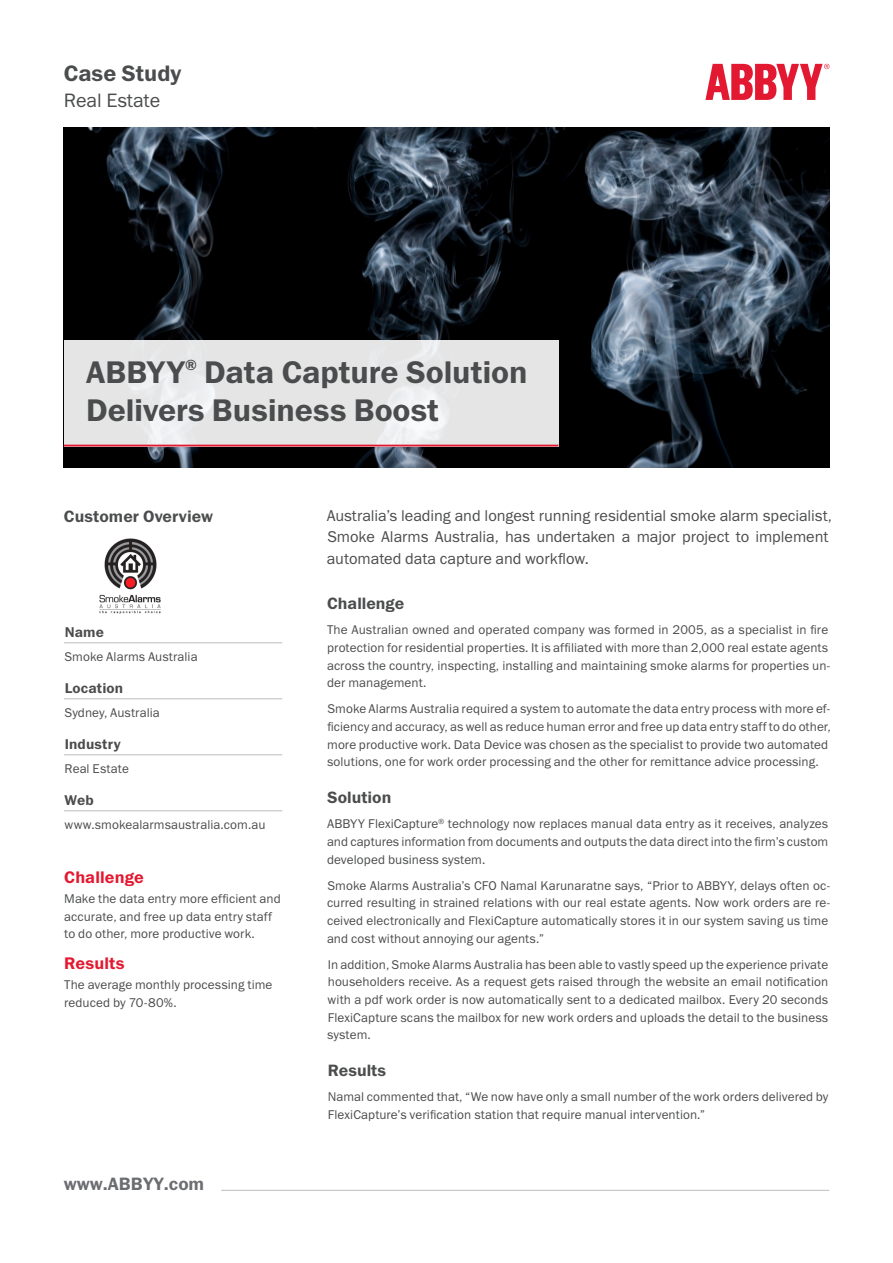
<style>
.page{position:relative;width:893px;height:1263px;background:#fff}
.page>*{position:absolute;margin:0;border:0;box-sizing:border-box;transform-origin:0 0}
.t1{font:31.5px/37.8px "Franklin Gothic Demi ITC";letter-spacing:-.005em;color:#4b4c4d}
.t2{font:22.5px "Franklin Gothic Demi ITC";color:#4b4c4d}
.t3{font:19.5px "Franklin Gothic Book ITC";color:#4b4c4d}
.t4{font:18px "Franklin Gothic Demi ITC";color:#6c6d70}
.t5{font:16.8px "Franklin Gothic Demi ITC";letter-spacing:.005em;color:#e21931}
.t6{font:16.5px "Franklin Gothic Demi ITC";color:#4b4c4d}
.t7{font:15.75px/21.3px "Franklin Gothic Book ITC";letter-spacing:-.005em;color:#4b4c4d}
.t8{font:14.25px "Franklin Gothic Demi ITC";letter-spacing:.01em;color:#4b4c4d}
.t9{font:12.75px/17.5px "Franklin Gothic Book ITC";letter-spacing:.005em;color:#4b4c4d}
</style>
<div class="page">
<svg style="left:705px;top:64px;width:124px;height:36px"></svg>
<img style="left:64px;top:128px;width:765px;height:340px">
<svg style="left:64px;top:340px;width:494px;height:105px;background:#e6e6e6"></svg>
<hr style="left:64px;top:445px;width:494px;height:1px;background:#e21931">
<img style="left:99px;top:538px;width:62px;height:76px">
<hr style="left:64px;top:642px;width:218px;height:1px;background:#bcbdc0">
<hr style="left:64px;top:698px;width:218px;height:1px;background:#bcbdc0">
<hr style="left:64px;top:754px;width:218px;height:1px;background:#bcbdc0">
<hr style="left:64px;top:810px;width:218px;height:1px;background:#bcbdc0">
<hr style="left:221px;top:1190px;width:608px;height:1px;background:#bcbdc0">
<h2 class="t2" style="left:64px;top:60px;width:119px">Case Study</h2>
<h3 class="t3" style="left:64px;top:87px;width:98px">Real Estate</h3>
<h1 class="t1" style="left:86px;top:354px;width:443px">ABBYY<sup>®</sup> Data Capture Solution<br>Delivers Business Boost</h1>
<p class="t6" style="left:64px;top:506px;width:151px">Customer Overview</p>
<p class="t8" style="left:65px;top:624px;width:41px">Name</p>
<p class="t9" style="left:65px;top:648px;width:135px">Smoke Alarms Australia</p>
<p class="t8" style="left:65px;top:680px;width:60px">Location</p>
<p class="t9" style="left:65px;top:704px;width:97px">Sydney, Australia</p>
<p class="t8" style="left:65px;top:736px;width:57px">Industry</p>
<p class="t9" style="left:65px;top:760px;width:66px">Real Estate</p>
<p class="t8" style="left:65px;top:792px;width:31px">Web</p>
<p class="t9" style="left:64px;top:816px;width:203px">www.smokealarmsaustralia.com.au</p>
<h3 class="t5" style="left:64px;top:867px;width:81px">Challenge</h3>
<p class="t9" style="left:64px;top:890px;width:218px">Make the data entry more efficient and accurate, and free up data entry staff to do other, more productive work.</p>
<h3 class="t5" style="left:64px;top:953px;width:62px">Results</h3>
<p class="t9" style="left:64px;top:975px;width:210px">The average monthly processing time reduced by 70-80%.</p>
<h3 class="t4" style="left:64px;top:1173px;width:142px">www.ABBYY.com</h3>
<p class="t7" style="left:327px;top:505px;width:507px">Australia’s leading and longest running residential smoke alarm specialist,<br>Smoke Alarms Australia, has undertaken a major project to implement automated data capture and workflow.</p>
<p class="t6" style="left:327px;top:593px;width:78px">Challenge</p>
<p class="t9" style="left:327px;top:621px;width:505px">The Australian owned and operated company was formed in 2005, as a specialist in fire protection for residential properties. It is affiliated with more than 2,000 real estate agents across the country, inspecting, installing and maintaining smoke alarms for properties un&shy;der management.</p>
<p class="t9" style="left:327px;top:700px;width:505px">Smoke Alarms Australia required a system to automate the data entry process with more ef&shy;ficiency and accuracy, as well as reduce human error and free up data entry staff to do other, more productive work. Data Device was chosen as the specialist to provide two automated solutions, one for work order processing and the other for remittance advice processing.</p>
<p class="t6" style="left:327px;top:787px;width:66px">Solution</p>
<p class="t9" style="left:327px;top:815px;width:503px;text-align:justify">ABBYY FlexiCapture<sup>®</sup> technology now replaces manual data entry as it receives, analyzes and captures information from documents and outputs the data direct into the firm’s custom developed business system.</p>
<p class="t9" style="left:327px;top:876px;width:505px">Smoke Alarms Australia’s CFO Namal Karunaratne says, “Prior to ABBYY, delays often oc&shy;curred resulting in strained relations with our real estate agents. Now work orders are re&shy;ceived electronically and FlexiCapture automatically stores it in our system saving us time and cost without annoying our agents.”</p>
<p class="t9" style="left:327px;top:955px;width:503px;text-align:justify">In addition, Smoke Alarms Australia has been able to vastly speed up the experience private householders receive. As a request gets raised through the website an email notification with a pdf work order is now automatically sent to a dedicated mailbox. Every 20 seconds FlexiCapture scans the mailbox for new work orders and uploads the detail to the business system.</p>
<p class="t6" style="left:328px;top:1060px;width:60px">Results</p>
<p class="t9" style="left:328px;top:1088px;width:502px">Namal commented that, “We now have only a small number of the work orders delivered by<br>FlexiCapture’s verification station that require manual intervention.”</p>
</div>
